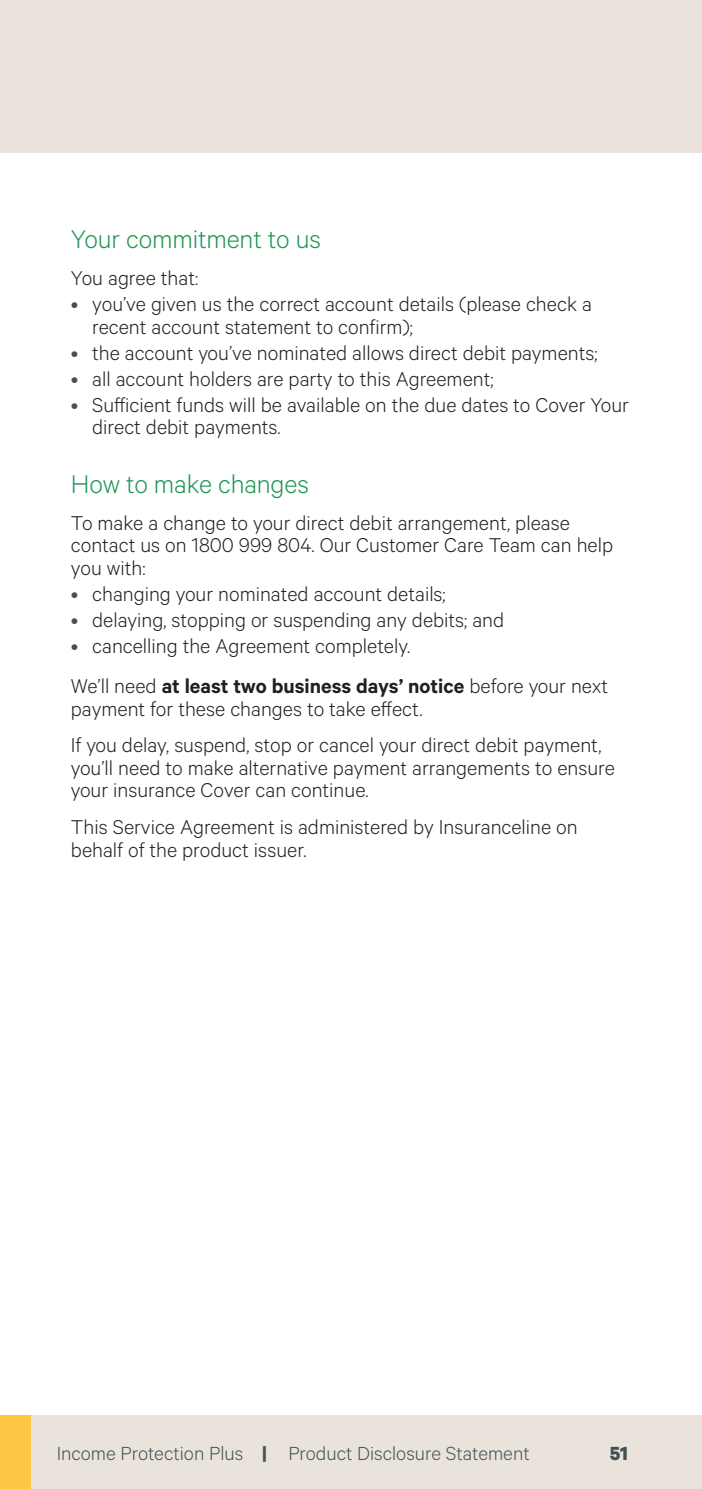
<style>
.page{position:relative;width:702px;height:1489px;background:#fff}
.page>*{position:absolute;margin:0;border:0;box-sizing:border-box;transform-origin:0 0}
.t1{font:300 28.75px "Calibre";letter-spacing:-.005em;color:#1f9655}
.t2{font:300 22.5px/22.5px "Calibre";color:#231f20}
.t3{font:300 21.5px "Calibre";color:#425254}
.t4{font:700 21.5px "Calibre";color:#425254}
.s1{color:#425254}
.s2{font-weight:600}
.s3{font-weight:700}
</style>
<div class="page">
<div style="left:0;top:0;width:702px;height:153px;background:#eae3dc"></div>
<div style="left:0;top:1414px;width:702px;height:74px;background:#eae3dc"></div>
<div style="left:0;top:1414px;width:30px;height:74px;background:#ffc643"></div>
<hr style="left:0;top:1414px;width:1px;height:74px;background:#eae3dc">
<p class="t1" style="left:71px;top:223px;width:251px">Your commitment to us</p>
<p class="t2" style="left:71px;top:266px;width:129px">You agree that:</p>
<p class="t2" style="left:92px;top:292px;width:501px;text-indent:-21px"><span class="s1">•</span> you’ve given us the correct account details (please check a recent account statement to confirm);</p>
<p class="t2" style="left:71px;top:340px;width:528px"><span class="s1">•</span> the account you’ve nominated allows direct debit payments;</p>
<p class="t2" style="left:71px;top:366px;width:424px"><span class="s1">•</span> all account holders are party to this Agreement;</p>
<p class="t2" style="left:92px;top:392px;width:538px;text-indent:-21px"><span class="s1">•</span> Sufficient funds will be available on the due dates to Cover Your direct debit payments.</p>
<p class="t1" style="left:71px;top:467px;width:239px">How to make changes</p>
<p class="t2" style="left:71px;top:510px;width:543px">To make a change to your direct debit arrangement, please contact us on 1800 999 804. Our Customer Care Team can help you with:</p>
<p class="t2" style="left:71px;top:581px;width:376px"><span class="s1">•</span> changing your nominated account details;</p>
<p class="t2" style="left:71px;top:607px;width:435px"><span class="s1">•</span> delaying, stopping or suspending any debits; and</p>
<p class="t2" style="left:71px;top:624px;width:539px;line-height:40.2px"><span class="s1">•</span> cancelling the Agreement completely.<br>We’ll need <span class="s2">at least two business days’ notice</span> before your next</p>
<p class="t2" style="left:71px;top:689px;width:532px;line-height:36.8px">payment for these changes to take effect.<br>If you delay, suspend, stop or cancel your direct debit payment,</p>
<p class="t2" style="left:71px;top:755px;width:545px">you’ll need to make alternative payment arrangements to ensure your insurance Cover can continue.</p>
<p class="t2" style="left:71px;top:814px;width:508px">This Service Agreement is administered by Insuranceline on behalf of the product issuer.</p>
<p class="t3" style="left:57px;top:1440px;width:474px">Income Protection Plus <span class="s3">|</span> Product Disclosure Statement</p>
<p class="t4" style="left:609px;top:1439px;width:20px">51</p>
</div>
